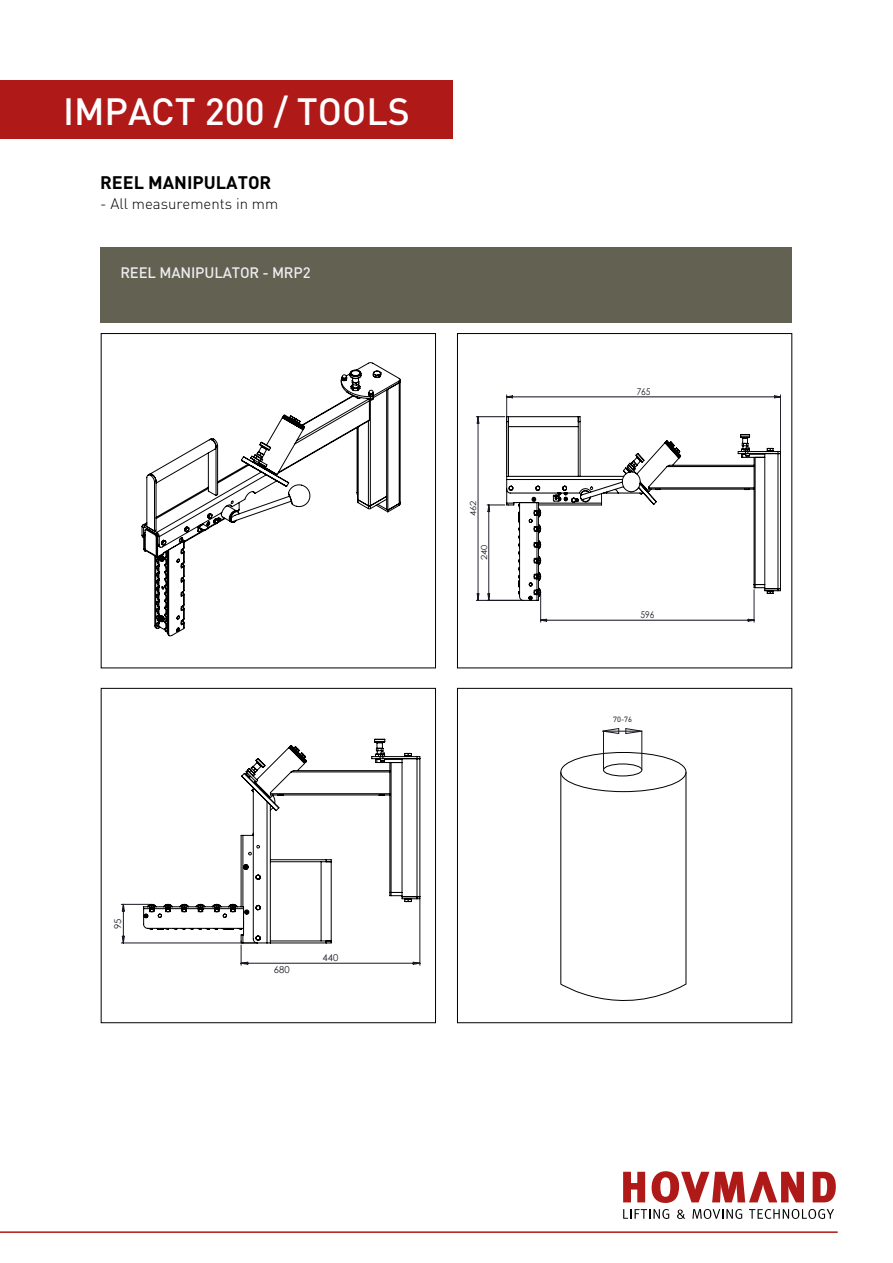
<style>
.page{position:relative;width:893px;height:1263px;background:#fff}
.page>*{position:absolute;margin:0;border:0;box-sizing:border-box;transform-origin:0 0}
.t1{font:500 37.5px "DIN";color:#fff}
.t2{font:700 18px "DIN";color:#000}
.t3{font:500 15px "DIN";letter-spacing:-.01em;color:#ececee}
.t4{font:300 15px "DIN";color:#000}
.t5{font:9.45px "Century Gothic";color:#191924}
.t6{font:9.3px "Century Gothic";color:#191924;scale:.9 1}
.t7{font:8.4px "Century Gothic";color:#191924;scale:1.11 1}
.t8{font:7.5px "DIN";color:#000}
</style>
<div class="page">
<hr style="left:0;top:1231px;width:838px;height:2px;background:#af1917">
<svg style="left:623px;top:1172px;width:22px;height:30px"></svg>
<svg style="left:813px;top:1172px;width:23px;height:30px"></svg>
<svg style="left:652px;top:1171px;width:152px;height:32px"></svg>
<svg style="left:623px;top:1209px;width:46px;height:10px"></svg>
<svg style="left:677px;top:1209px;width:8px;height:10px"></svg>
<svg style="left:692px;top:1209px;width:50px;height:10px"></svg>
<svg style="left:749px;top:1209px;width:85px;height:10px"></svg>
<hr style="left:588px;top:912px;width:225px;height:1px;background:#c1c1c1">
<hr style="left:483px;top:847px;width:330px;height:1px;background:#c1c1c1">
<hr style="left:483px;top:814px;width:330px;height:1px;background:#c1c1c1">
<hr style="left:833px;top:389px;width:1px;height:224px;background:#c1c1c1">
<hr style="left:588px;top:887px;width:225px;height:1px;background:#c1c1c1">
<hr style="left:673px;top:826px;width:140px;height:1px;background:#c1c1c1">
<hr style="left:453px;top:389px;width:360px;height:1px;background:#c1c1c1">
<hr style="left:453px;top:389px;width:1px;height:224px;background:#c1c1c1">
<hr style="left:453px;top:920px;width:360px;height:1px;background:#c1c1c1">
<hr style="left:453px;top:910px;width:30px;height:1px;background:#c1c1c1">
<hr style="left:842px;top:389px;width:1px;height:224px;background:#c1c1c1">
<hr style="left:588px;top:1062px;width:225px;height:1px;background:#c1c1c1">
<hr style="left:483px;top:996px;width:330px;height:1px;background:#c1c1c1">
<hr style="left:483px;top:964px;width:330px;height:1px;background:#c1c1c1">
<hr style="left:833px;top:769px;width:1px;height:173px;background:#c1c1c1">
<hr style="left:588px;top:1037px;width:225px;height:1px;background:#c1c1c1">
<hr style="left:673px;top:976px;width:140px;height:1px;background:#c1c1c1">
<hr style="left:453px;top:769px;width:360px;height:1px;background:#c1c1c1">
<hr style="left:453px;top:769px;width:1px;height:173px;background:#c1c1c1">
<hr style="left:453px;top:1070px;width:360px;height:1px;background:#c1c1c1">
<hr style="left:453px;top:1060px;width:30px;height:1px;background:#c1c1c1">
<hr style="left:842px;top:769px;width:1px;height:173px;background:#c1c1c1">
<hr style="left:130px;top:370px;width:361px;height:1px;background:#c1c1c1">
<hr style="left:130px;top:370px;width:1px;height:291px;background:#c1c1c1">
<hr style="left:130px;top:956px;width:361px;height:1px;background:#c1c1c1">
<hr style="left:130px;top:946px;width:361px;height:1px;background:#c1c1c1">
<hr style="left:892px;top:370px;width:1px;height:291px;background:#c1c1c1">
<hr style="left:533px;top:903px;width:1px;height:86px;background:#c1c1c1">
<hr style="left:706px;top:903px;width:1px;height:36px;background:#c1c1c1">
<hr style="left:745px;top:903px;width:1px;height:36px;background:#c1c1c1">
<hr style="left:92px;top:722px;width:365px;height:1px;background:#c1c1c1">
<hr style="left:92px;top:722px;width:1px;height:267px;background:#c1c1c1">
<hr style="left:92px;top:1021px;width:365px;height:1px;background:#c1c1c1">
<hr style="left:92px;top:1010px;width:365px;height:1px;background:#c1c1c1">
<hr style="left:892px;top:722px;width:1px;height:267px;background:#c1c1c1">
<div style="left:101px;top:247px;width:691px;height:76px;background:#636152"></div>
<div style="left:101px;top:333px;width:335px;height:335px;border:1px solid #000"></div>
<div style="left:101px;top:688px;width:335px;height:335px;border:1px solid #000"></div>
<div style="left:457px;top:688px;width:335px;height:335px;border:1px solid #000"></div>
<div style="left:603px;top:764px;width:39px;height:12px;border:1px solid #000;border-radius:50%"></div>
<svg style="left:559px;top:769px;width:128px;height:232px"></svg>
<svg style="left:602px;top:728px;width:17px;height:6px"></svg>
<svg style="left:625px;top:728px;width:17px;height:6px"></svg>
<hr style="left:604px;top:731px;width:36px;height:1px;background:#12121f">
<hr style="left:603px;top:731px;width:1px;height:38px;background:#12121f">
<hr style="left:641px;top:731px;width:1px;height:38px;background:#12121f">
<svg style="left:142px;top:362px;width:258px;height:274px"></svg>
<svg style="left:506px;top:394px;width:287px;height:240px"></svg>
<svg style="left:476px;top:416px;width:30px;height:185px"></svg>
<svg style="left:506px;top:416px;width:275px;height:185px"></svg>
<svg style="left:121px;top:903px;width:299px;height:63px"></svg>
<svg style="left:143px;top:739px;width:277px;height:204px"></svg>
<div style="left:0;top:81px;width:453px;height:58px;background:#af1917"></div>
<h1 class="t1" style="left:63px;top:87px;width:349px">IMPACT 200 / TOOLS</h1>
<p class="t2" style="left:100px;top:171px;width:173px">REEL MANIPULATOR</p>
<p class="t4" style="left:100px;top:194px;width:180px">- All measurements in mm</p>
<p class="t3" style="left:120px;top:263px;width:192px">REEL MANIPULATOR - MRP2</p>
<p class="t7" style="left:467px;top:516px;width:15px;rotate:-90deg">462</p>
<p class="t7" style="left:478px;top:560px;width:15px;rotate:-90deg">240</p>
<p class="t5" style="left:111px;top:929px;width:12px;rotate:-90deg">95</p>
<p class="t5" style="left:274px;top:963px;width:17px">680</p>
<p class="t5" style="left:323px;top:951px;width:17px">440</p>
<p class="t6" style="left:637px;top:385px;width:17px">765</p>
<p class="t6" style="left:640px;top:608px;width:17px">596</p>
<p class="t8" style="left:613px;top:715px;width:21px">70-76</p>
</div>
